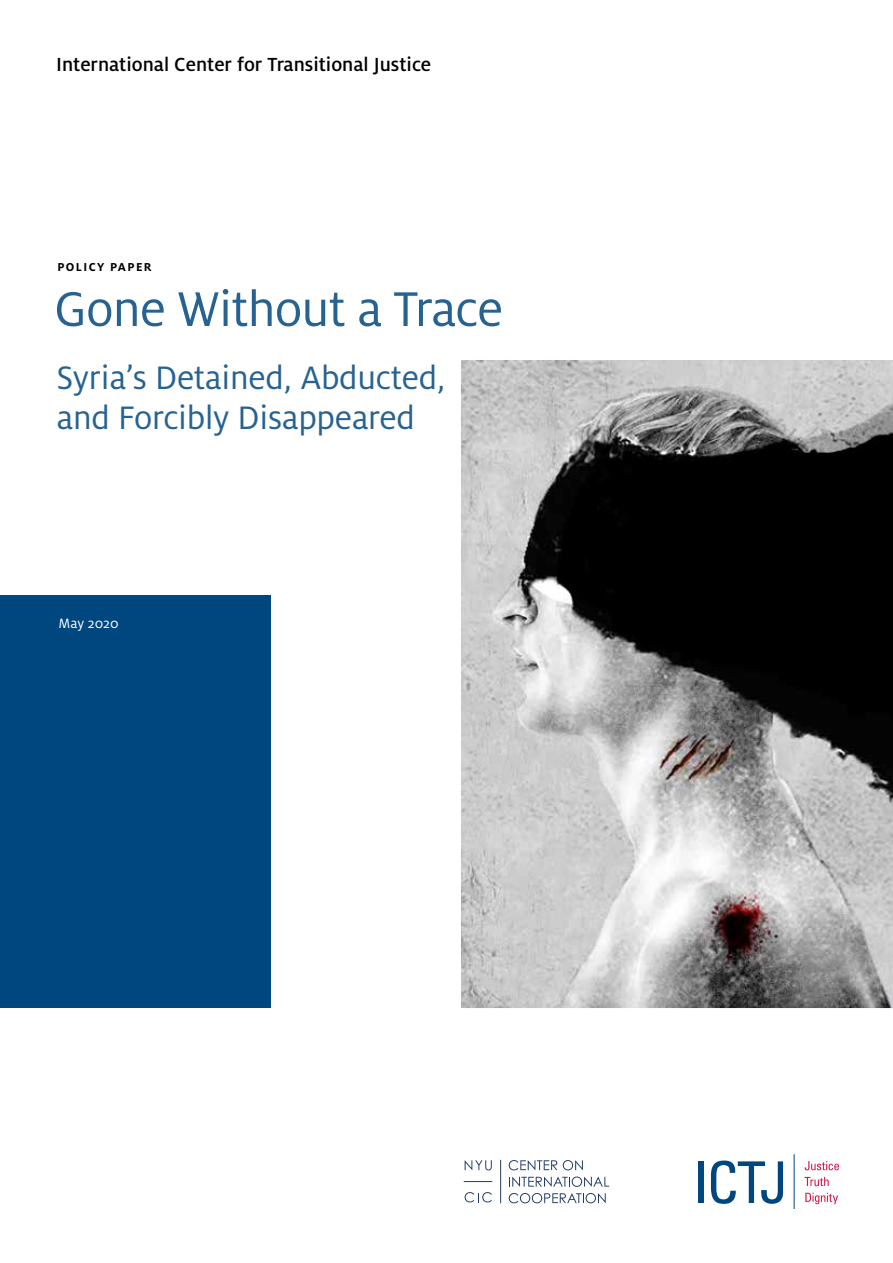
<style>
.page{position:relative;width:893px;height:1263px;background:#fff}
.page>*{position:absolute;margin:0;border:0;box-sizing:border-box;transform-origin:0 0}
.t1{font:54px "Milo OT";letter-spacing:-.015em;color:#266292}
.t2{font:36px/40.5px "Milo OT";letter-spacing:-.005em;color:#266292}
.t3{font:500 21px "Milo OT";color:#000}
.t4{font:15px "Milo OT";color:#fff}
.t5{font:700 12.75px "Milo OT";letter-spacing:.11em;color:#000}
</style>
<div class="page">
<div style="left:0;top:595px;width:271px;height:413px;background:#00467f"></div>
<img style="left:461px;top:360px;width:432px;height:648px">
<svg style="left:509px;top:1160px;width:48px;height:10px"></svg>
<svg style="left:563px;top:1160px;width:20px;height:10px"></svg>
<svg style="left:509px;top:1176px;width:100px;height:11px"></svg>
<svg style="left:509px;top:1193px;width:97px;height:10px"></svg>
<hr style="left:500px;top:1160px;width:1px;height:43px;background:#213d65">
<svg style="left:464px;top:1181px;width:28px;height:1px"></svg>
<svg style="left:465px;top:1160px;width:27px;height:10px"></svg>
<svg style="left:465px;top:1192px;width:27px;height:11px"></svg>
<div style="left:698px;top:1161px;width:6px;height:42px;background:#00467f"></div>
<svg style="left:711px;top:1160px;width:72px;height:44px"></svg>
<hr style="left:794px;top:1154px;width:1px;height:55px;background:#00467f">
<svg style="left:805px;top:1161px;width:34px;height:9px"></svg>
<svg style="left:804px;top:1177px;width:25px;height:9px"></svg>
<svg style="left:805px;top:1193px;width:33px;height:11px"></svg>
<p class="t3" style="left:56px;top:52px;width:377px">International Center for Transitional Justice</p>
<p class="t5" style="left:57px;top:260px;width:96px">POLICY PAPER</p>
<h1 class="t1" style="left:54px;top:280px;width:450px">Gone Without a Trace</h1>
<p class="t2" style="left:57px;top:357px;width:390px">Syria’s Detained, Abducted, and Forcibly Disappeared</p>
<p class="t4" style="left:58px;top:615px;width:62px">May 2020</p>
</div>
